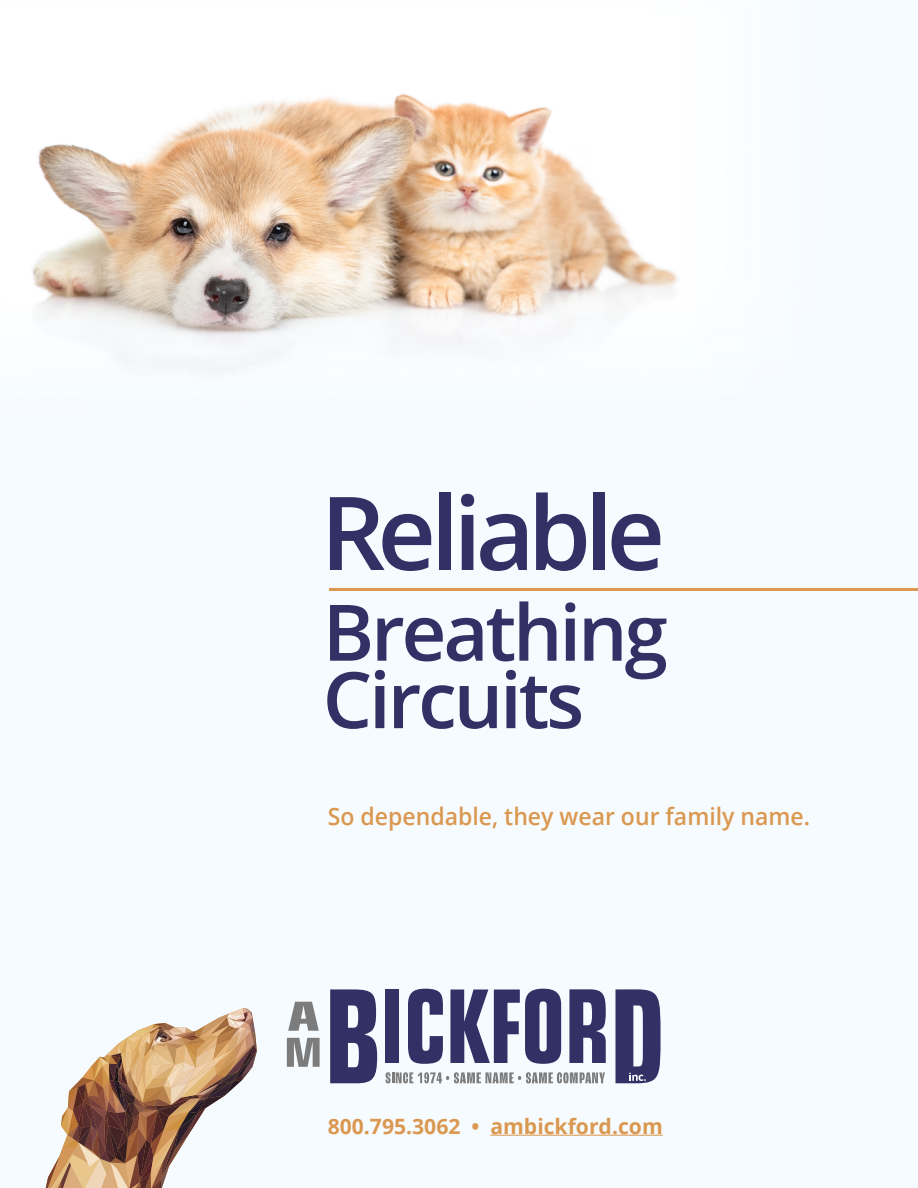
<style>
.page{position:relative;width:918px;height:1188px;background:#fff}
.page>*{position:absolute;margin:0;border:0;box-sizing:border-box;transform-origin:0 0}
.t1{font:600 102px "Open Sans";letter-spacing:-.06em;color:#323064}
.t2{font:600 78px/67.5px "Open Sans";letter-spacing:-.04em;color:#323064}
.t3{font:600 24px "Open Sans";color:#da9850;scale:.96 1}
.t4{font:700 21.15px "Open Sans";color:#da9850}
</style>
<div class="page">
<img style="left:32px;top:93px;width:727px;height:1042px">
<hr style="left:329px;top:588px;width:589px;height:3px;background:#da9850">
<div style="left:385px;top:990px;width:14px;height:73px;background:#323064"></div>
<svg style="left:408px;top:989px;width:35px;height:75px"></svg>
<svg style="left:450px;top:989px;width:111px;height:75px"></svg>
<svg style="left:288px;top:1002px;width:31px;height:29px"></svg>
<svg style="left:287px;top:1038px;width:33px;height:29px"></svg>
<svg style="left:569px;top:989px;width:37px;height:74px"></svg>
<svg style="left:330px;top:989px;width:47px;height:94px;background:#53527e"></svg>
<svg style="left:616px;top:989px;width:45px;height:94px"></svg>
<svg style="left:386px;top:1072px;width:219px;height:11px"></svg>
<hr style="left:490px;top:1135px;width:173px;height:1px;background:#da9850">
<svg style="left:43px;top:1008px;width:214px;height:180px"></svg>
<h1 class="t1" style="left:320px;top:463px;width:346px">Reliable</h1>
<h2 class="t2" style="left:323px;top:597px;width:347px">Breathing<br>Circuits</h2>
<p class="t3" style="left:328px;top:800px;width:504px">So dependable, they wear our family name.</p>
<p class="t4" style="left:328px;top:1111px;width:337px">800.795.3062 • ambickford.com</p>
</div>
